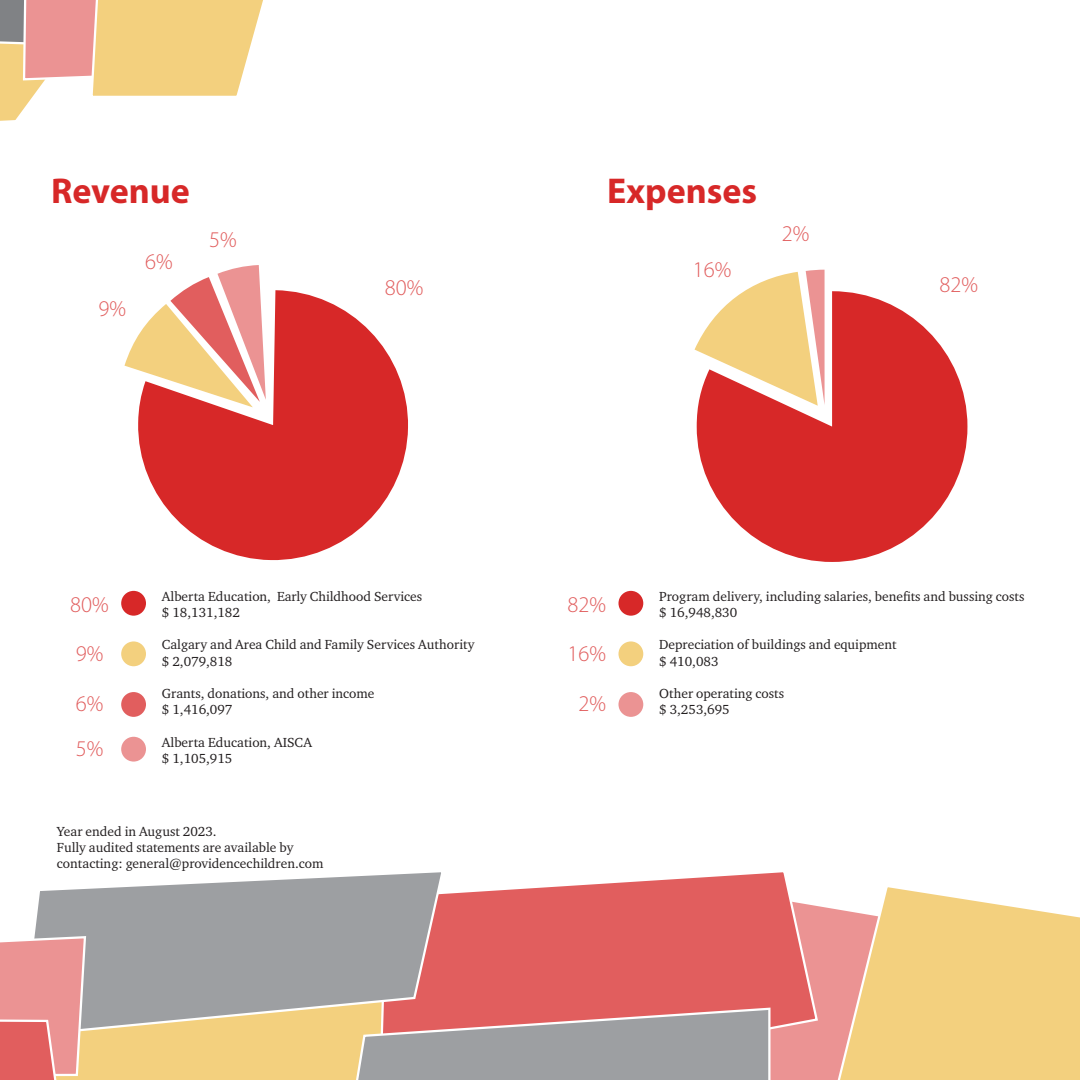
<style>
.page{position:relative;width:1080px;height:1080px;background:#fff}
.page>*{position:absolute;margin:0;border:0;box-sizing:border-box;transform-origin:0 0}
.t1{font:700 36px "Myriad Pro";color:#d72828}
.t2{font:300 22.5px "Myriad Pro";color:#e15e5e}
.t3{font:13.5px/16.2px "Charter ITC Std";color:#231f20}
</style>
<div class="page">
<svg style="left:0;top:0;width:263px;height:121px"></svg>
<svg style="left:819px;top:906px;width:8px;height:174px"></svg>
<svg style="left:446px;top:872px;width:373px;height:208px"></svg>
<svg style="left:34px;top:872px;width:412px;height:63px"></svg>
<svg style="left:0;top:935px;width:772px;height:145px;background:#c79589"></svg>
<svg style="left:827px;top:887px;width:253px;height:193px;background:#f3ce8c"></svg>
<div style="left:121px;top:591px;width:25px;height:25px;background:#d72828;border-radius:50%"></div>
<div style="left:121px;top:641px;width:25px;height:25px;background:#f3d07e;border-radius:50%"></div>
<div style="left:121px;top:692px;width:25px;height:25px;background:#e15e5e;border-radius:50%"></div>
<div style="left:121px;top:737px;width:25px;height:25px;background:#eb9393;border-radius:50%"></div>
<div style="left:618px;top:591px;width:25px;height:25px;background:#d72828;border-radius:50%"></div>
<div style="left:618px;top:641px;width:25px;height:25px;background:#f3d07e;border-radius:50%"></div>
<div style="left:618px;top:692px;width:25px;height:25px;background:#eb9393;border-radius:50%"></div>
<svg style="left:138px;top:290px;width:270px;height:271px;fill:#d72828"></svg>
<svg style="left:124px;top:265px;width:142px;height:142px"></svg>
<svg style="left:695px;top:270px;width:130px;height:81px"></svg>
<svg style="left:697px;top:291px;width:270px;height:271px;fill:#d72828"></svg>
<h1 class="t1" style="left:51px;top:167px;width:140px">Revenue</h1>
<h1 class="t1" style="left:607px;top:167px;width:151px">Expenses</h1>
<h2 class="t2" style="left:99px;top:295px;width:29px">9%</h2>
<h2 class="t2" style="left:145px;top:248px;width:29px">6%</h2>
<h2 class="t2" style="left:209px;top:226px;width:29px">5%</h2>
<h2 class="t2" style="left:385px;top:274px;width:40px">80%</h2>
<h2 class="t2" style="left:693px;top:256px;width:40px">16%</h2>
<h2 class="t2" style="left:782px;top:220px;width:29px">2%</h2>
<h2 class="t2" style="left:940px;top:271px;width:40px">82%</h2>
<h2 class="t2" style="left:70px;top:591px;width:40px">80%</h2>
<h2 class="t2" style="left:76px;top:640px;width:29px">9%</h2>
<h2 class="t2" style="left:76px;top:690px;width:29px">6%</h2>
<h2 class="t2" style="left:76px;top:735px;width:29px">5%</h2>
<p class="t3" style="left:162px;top:588px;width:262px">Alberta Education, Early Childhood Services $ 18,131,182</p>
<p class="t3" style="left:162px;top:636px;width:314px">Calgary and Area Child and Family Services Authority $ 2,079,818</p>
<p class="t3" style="left:162px;top:685px;width:214px">Grants, donations, and other income $ 1,416,097</p>
<p class="t3" style="left:162px;top:734px;width:152px">Alberta Education, AISCA $ 1,105,915</p>
<p class="t3" style="left:57px;top:823px;width:268px">Year ended in August 2023.<br>Fully audited statements are available by contacting: general@providencechildren.com</p>
<h2 class="t2" style="left:568px;top:591px;width:40px">82%</h2>
<h2 class="t2" style="left:568px;top:640px;width:40px">16%</h2>
<h2 class="t2" style="left:579px;top:690px;width:29px">2%</h2>
<p class="t3" style="left:659px;top:588px;width:367px">Program delivery, including salaries, benefits and bussing costs $ 16,948,830</p>
<p class="t3" style="left:659px;top:636px;width:239px">Depreciation of buildings and equipment $ 410,083</p>
<p class="t3" style="left:659px;top:685px;width:126px">Other operating costs $ 3,253,695</p>
</div>
